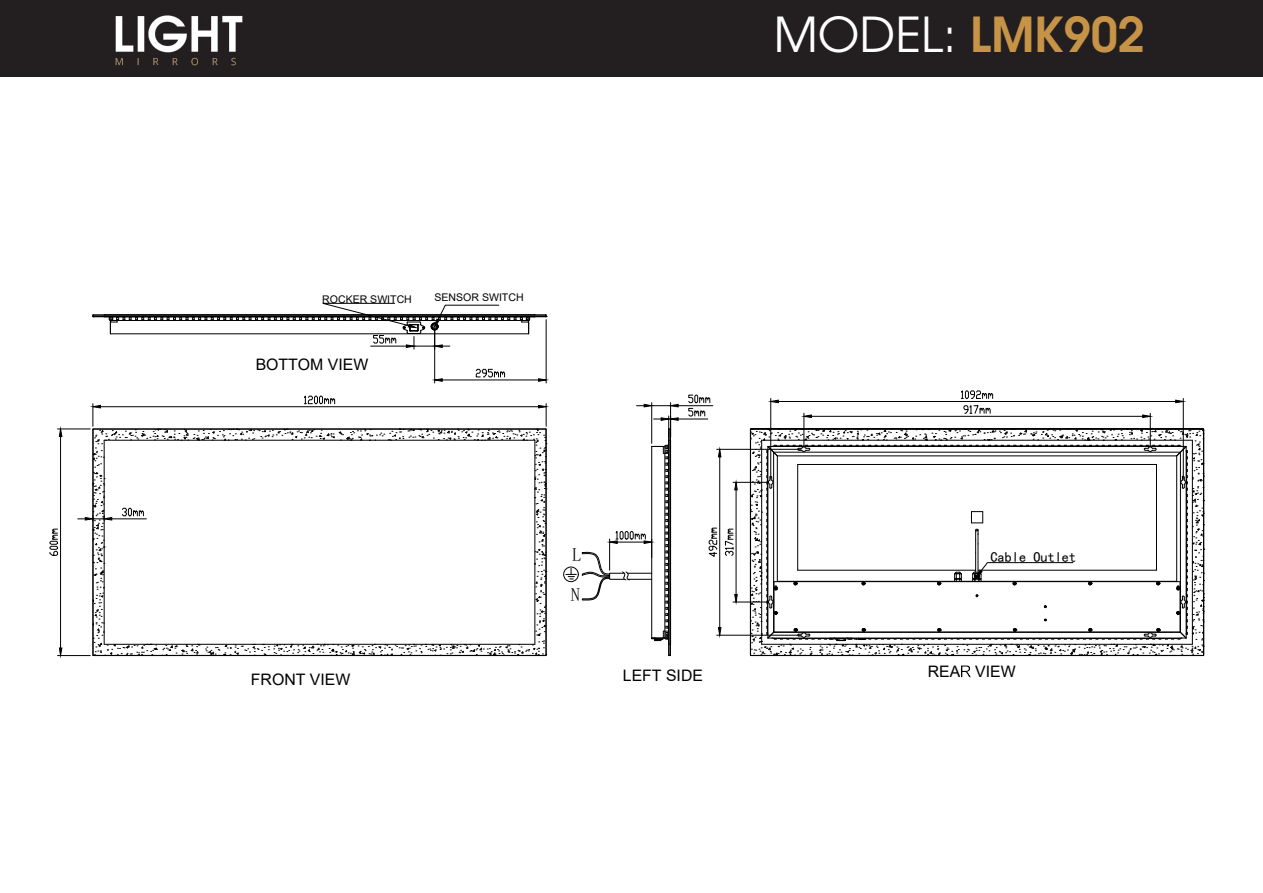
<style>
.page{position:relative;width:1263px;height:893px;background:#fff}
.page>*{position:absolute;margin:0;border:0;box-sizing:border-box;transform-origin:0 0}
.t1{font:48px "Te X Gyre Adventor";color:#fff}
.t2{font:18.45px "N Sim Sun";color:#000}
.t3{font:15.9px "Arial";color:#000}
.t4{font:14.25px "Sim Hei";color:#000}
.t5{font:10.5px "Arial";color:#000}
.s1{font-weight:700;color:#c79346}
</style>
<div class="page">
<hr style="left:93px;top:316px;width:453px;height:1px;background:#000">
<hr style="left:93px;top:315px;width:453px;height:1px;background:#000">
<hr style="left:668px;top:429px;width:1px;height:226px;background:#000">
<hr style="left:669px;top:429px;width:1px;height:226px;background:#000">
<hr style="left:670px;top:429px;width:1px;height:226px;background:#000">
<svg style="left:78px;top:396px;width:469px;height:260px"></svg>
<hr style="left:58px;top:429px;width:32px;height:1px;background:#000">
<hr style="left:58px;top:655px;width:32px;height:1px;background:#000">
<hr style="left:60px;top:436px;width:1px;height:212px;background:#000">
<svg style="left:59px;top:428px;width:4px;height:9px"></svg>
<svg style="left:59px;top:647px;width:4px;height:9px"></svg>
<svg style="left:50px;top:529px;width:8px;height:27px"></svg>
<hr style="left:651px;top:403px;width:1px;height:40px;background:#000">
<hr style="left:670px;top:403px;width:1px;height:34px;background:#000">
<hr style="left:678px;top:405px;width:35px;height:1px;background:#000">
<svg style="left:636px;top:404px;width:43px;height:4px"></svg>
<hr style="left:678px;top:419px;width:30px;height:1px;background:#000">
<svg style="left:688px;top:395px;width:22px;height:21px"></svg>
<hr style="left:804px;top:413px;width:1px;height:33px;background:#000">
<hr style="left:1150px;top:413px;width:1px;height:33px;background:#000">
<hr style="left:811px;top:416px;width:332px;height:1px;background:#000">
<svg style="left:803px;top:414px;width:9px;height:4px"></svg>
<svg style="left:1142px;top:414px;width:9px;height:4px"></svg>
<svg style="left:964px;top:405px;width:26px;height:9px"></svg>
<hr style="left:717px;top:449px;width:84px;height:1px;background:#000">
<hr style="left:717px;top:635px;width:84px;height:1px;background:#000">
<hr style="left:719px;top:457px;width:1px;height:171px;background:#000">
<svg style="left:718px;top:449px;width:4px;height:9px"></svg>
<svg style="left:718px;top:627px;width:4px;height:9px"></svg>
<svg style="left:708px;top:528px;width:9px;height:29px"></svg>
<hr style="left:733px;top:482px;width:35px;height:1px;background:#000">
<hr style="left:733px;top:602px;width:35px;height:1px;background:#000">
<hr style="left:736px;top:490px;width:1px;height:105px;background:#000">
<svg style="left:734px;top:482px;width:4px;height:9px"></svg>
<svg style="left:734px;top:594px;width:4px;height:9px"></svg>
<svg style="left:725px;top:529px;width:9px;height:27px"></svg>
<hr style="left:770px;top:398px;width:1px;height:81px;background:#000">
<hr style="left:1183px;top:398px;width:1px;height:81px;background:#000">
<hr style="left:778px;top:401px;width:398px;height:1px;background:#000">
<svg style="left:770px;top:399px;width:9px;height:4px"></svg>
<svg style="left:1175px;top:399px;width:9px;height:4px"></svg>
<svg style="left:961px;top:390px;width:32px;height:9px"></svg>
<svg style="left:566px;top:568px;width:10px;height:12px"></svg>
<div style="left:564px;top:567px;width:14px;height:15px;border:1px solid #000;border-radius:50%"></div>
<svg style="left:582px;top:416px;width:97px;height:229px"></svg>
<hr style="left:434px;top:330px;width:1px;height:53px;background:#000">
<hr style="left:546px;top:320px;width:1px;height:63px;background:#000">
<hr style="left:442px;top:380px;width:97px;height:1px;background:#000">
<svg style="left:434px;top:378px;width:9px;height:4px"></svg>
<svg style="left:538px;top:378px;width:9px;height:4px"></svg>
<svg style="left:475px;top:368px;width:31px;height:10px"></svg>
<svg style="left:104px;top:303px;width:432px;height:46px"></svg>
<svg style="left:750px;top:429px;width:455px;height:227px"></svg>
<img style="left:961px;top:665px;width:10px;height:13px">
<div style="left:0;top:0;width:1263px;height:76px;background:#231f20"></div>
<img style="left:115px;top:15px;width:128px;height:51px">
<h1 class="t1" style="left:774px;top:-4px;width:372px">MODEL: <span class="s1">LMK902</span></h1>
<p class="t5" style="left:322px;top:292px;width:91px">ROCKER SWITCH</p>
<p class="t5" style="left:434px;top:290px;width:91px">SENSOR SWITCH</p>
<p class="t3" style="left:256px;top:353px;width:114px">BOTTOM VIEW</p>
<p class="t3" style="left:251px;top:668px;width:101px">FRONT VIEW</p>
<p class="t2" style="left:572px;top:545px;width:11px">L</p>
<p class="t2" style="left:571px;top:585px;width:11px">N</p>
<p class="t4" style="left:990px;top:550px;width:87px">Cable Outlet</p>
<p class="t3" style="left:623px;top:664px;width:82px">LEFT SIDE</p>
<p class="t3" style="left:928px;top:661px;width:89px">REAE VIEW</p>
</div>
